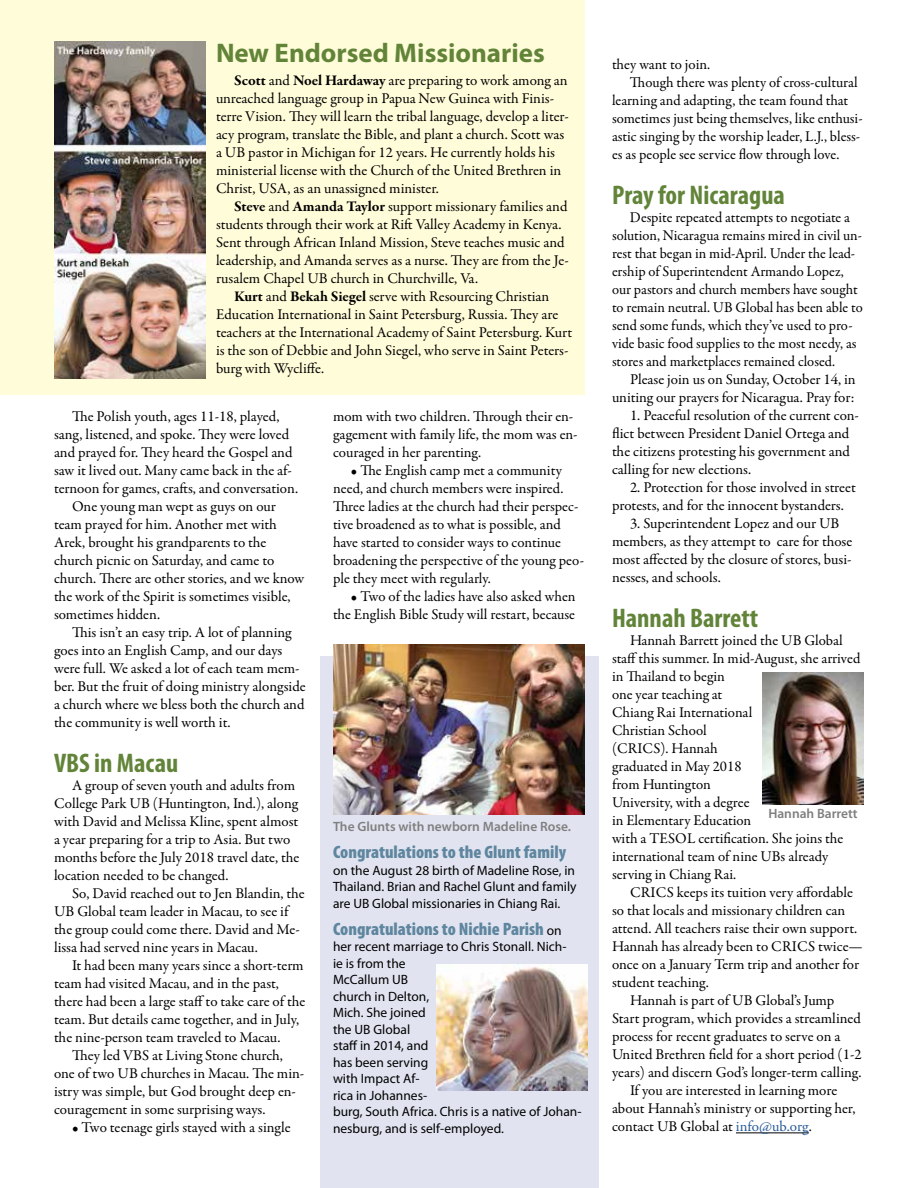
<style>
.page{position:relative;width:918px;height:1188px;background:#fff}
.page>*{position:absolute;margin:0;border:0;box-sizing:border-box;transform-origin:0 0}
.t1{font:700 condensed 27px "Myriad Pro";color:#628439}
.t2{font:700 27px "Myriad Pro";color:#628439}
.t3{font:900 condensed 18px "Myriad Pro";color:#5f869f}
.t4{font:15px/18px "Garamond Premr Pro";letter-spacing:-.005em;color:#000}
.t5{font:13.5px/16.5px "Myriad Pro";color:#000;text-align:justify}
.t6{font:600 13.5px "Myriad Pro";color:#7f7f7f}
.s1{font-weight:700}
.s2{font-weight:400;font-stretch:normal;font-size:13.5px;color:#000}
.s3{color:#275996}
</style>
<div class="page">
<div style="left:320px;top:657px;width:278px;height:531px;background:#e1e4f0"></div>
<hr style="left:736px;top:1132px;width:73px;height:1px;background:#000">
<img style="left:762px;top:673px;width:102px;height:131px">
<div style="left:0;top:0;width:585px;height:394px;background:#fffcd9"></div>
<img style="left:55px;top:42px;width:151px;height:336px">
<img style="left:333px;top:644px;width:252px;height:171px">
<img style="left:436px;top:964px;width:152px;height:126px">
<h1 class="t2" style="left:216px;top:36px;width:330px">New Endorsed Missionaries</h1>
<p class="t4" style="left:216px;top:71px;width:354px;text-indent:18px"><span class="s1">Scott</span> and <span class="s1">Noel Hardaway</span> are preparing to work among an unreached language group in Papua New Guinea with Finis&shy;terre Vision. They will learn the tribal language, develop a liter&shy;acy program, translate the Bible, and plant a church. Scott was a UB pastor in Michigan for 12 years. He currently holds his ministerial license with the Church of the United Brethren in Christ, USA, as an unassigned minister.</p>
<p class="t4" style="left:216px;top:197px;width:354px;text-indent:18px"><span class="s1">Steve</span> and <span class="s1">Amanda Taylor</span> support missionary families and students through their work at Rift Valley Academy in Kenya.<br>Sent through African Inland Mission, Steve teaches music and leadership, and Amanda serves as a nurse. They are from the Je&shy;rusalem Chapel UB church in Churchville, Va.</p>
<p class="t4" style="left:216px;top:287px;width:358px;text-indent:18px"><span class="s1">Kurt</span> and <span class="s1">Bekah Siegel</span> serve with Resourcing Christian Education International in Saint Petersburg, Russia. They are teachers at the International Academy of Saint Petersburg. Kurt is the son of Debbie and John Siegel, who serve in Saint Peters&shy;burg with Wycliffe.</p>
<p class="t4" style="left:72px;top:407px;width:209px">The Polish youth, ages 11-18, played,</p>
<p class="t4" style="left:54px;top:425px;width:237px">sang, listened, and spoke. They were loved</p>
<p class="t4" style="left:54px;top:443px;width:240px">and prayed for. They heard the Gospel and</p>
<p class="t4" style="left:54px;top:461px;width:240px">saw it lived out. Many came back in the af-</p>
<p class="t4" style="left:54px;top:479px;width:246px">ternoon for games, crafts, and conversation.</p>
<p class="t4" style="left:72px;top:497px;width:205px">One young man wept as guys on our</p>
<p class="t4" style="left:54px;top:515px;width:224px">team prayed for him. Another met with</p>
<p class="t4" style="left:54px;top:533px;width:214px">Arek, brought his grandparents to the</p>
<p class="t4" style="left:54px;top:551px;width:222px">church picnic on Saturday, and came to</p>
<p class="t4" style="left:54px;top:569px;width:252px">church. There are other stories, and we know</p>
<p class="t4" style="left:54px;top:587px;width:238px">the work of the Spirit is sometimes visible,</p>
<p class="t4" style="left:54px;top:605px;width:108px">sometimes hidden.</p>
<p class="t4" style="left:72px;top:623px;width:221px">This isn’t an easy trip. A lot of planning</p>
<p class="t4" style="left:54px;top:641px;width:230px">goes into an English Camp, and our days</p>
<p class="t4" style="left:54px;top:659px;width:247px">were full. We asked a lot of each team mem-</p>
<p class="t4" style="left:54px;top:677px;width:253px">ber. But the fruit of doing ministry alongside</p>
<p class="t4" style="left:54px;top:695px;width:252px">a church where we bless both the church and</p>
<p class="t4" style="left:54px;top:713px;width:178px">the community is well worth it.</p>
<h1 class="t1" style="left:54px;top:746px;width:126px">VBS in Macau</h1>
<p class="t4" style="left:54px;top:776px;width:247px;text-indent:18px">A group of seven youth and adults from College Park UB (Huntington, Ind.), along with David and Melissa Kline, spent almost a year preparing for a trip to Asia. But two months before the July 2018 travel date, the location needed to be changed.</p>
<p class="t4" style="left:54px;top:884px;width:252px;text-indent:18px">So, David reached out to Jen Blandin, the UB Global team leader in Macau, to see if the group could come there. David and Me&shy;lissa had served nine years in Macau.</p>
<p class="t4" style="left:54px;top:956px;width:253px;text-indent:18px">It had been many years since a short-term team had visited Macau, and in the past, there had been a large staff to take care of the team. But details came together, and in July, the nine-person team traveled to Macau.</p>
<p class="t4" style="left:54px;top:1046px;width:252px;text-indent:18px">They led VBS at Living Stone church, one of two UB churches in Macau. The min&shy;istry was simple, but God brought deep en&shy;couragement in some surprising ways.</p>
<p class="t4" style="left:72px;top:1118px;width:220px">• Two teenage girls stayed with a single</p>
<p class="t4" style="left:333px;top:407px;width:246px">mom with two children. Through their en&shy;gagement with family life, the mom was en&shy;couraged in her parenting.</p>
<p class="t4" style="left:333px;top:461px;width:253px;text-indent:18px">• The English camp met a community need, and church members were inspired.<br>Three ladies at the church had their perspec&shy;tive broadened as to what is possible, and have started to consider ways to continue broadening the perspective of the young peo&shy;ple they meet with regularly.</p>
<p class="t4" style="left:333px;top:587px;width:244px;text-align:right">• Two of the ladies have also asked when the English Bible Study will restart, because</p>
<p class="t6" style="left:333px;top:818px;width:240px">The Glunts with newborn Madeline Rose.</p>
<p class="t3" style="left:333px;top:841px;width:235px">Congratulations to the Glunt family</p>
<p class="t5" style="left:333px;top:862px;width:245px">on the August 28 birth of Madeline Rose, in Thailand. Brian and Rachel Glunt and family are UB Global missionaries in Chiang Rai.</p>
<p class="t3" style="left:333px;top:917px;width:230px">Congratulations to Nichie Parish <span class="s2">on</span></p>
<p class="t5" style="left:333px;top:938px;width:250px;text-align:left">her recent marriage to Chris Stonall. Nich-<br>ie is from the<br>McCallum UB<br>church in Delton,<br>Mich. She joined<br>the UB Global<br>staff in 2014, and<br>has been serving<br>with Impact Af-<br>rica in Johannes-<br>burg, South Africa. Chris is a native of Johan&shy;nesburg, and is self-employed.</p>
<p class="t4" style="left:612px;top:56px;width:100px">they want to join.</p>
<p class="t4" style="left:630px;top:74px;width:229px">Though there was plenty of cross-cultural</p>
<p class="t4" style="left:612px;top:92px;width:238px">learning and adapting, the team found that</p>
<p class="t4" style="left:612px;top:110px;width:252px">sometimes just being themselves, like enthusi-</p>
<p class="t4" style="left:612px;top:128px;width:250px">astic singing by the worship leader, L.J., bless-</p>
<p class="t4" style="left:612px;top:146px;width:229px">es as people see service flow through love.</p>
<h1 class="t1" style="left:612px;top:179px;width:174px">Pray for Nicaragua</h1>
<p class="t4" style="left:612px;top:209px;width:252px;text-indent:18px">Despite repeated attempts to negotiate a solution, Nicaragua remains mired in civil un&shy;rest that began in mid-April. Under the lead&shy;ership of Superintendent Armando Lopez, our pastors and church members have sought to remain neutral. UB Global has been able to send some funds, which they’ve used to pro&shy;vide basic food supplies to the most needy, as stores and marketplaces remained closed.</p>
<p class="t4" style="left:612px;top:371px;width:245px;text-align:right">Please join us on Sunday, October 14, in uniting our prayers for Nicaragua. Pray for:</p>
<p class="t4" style="left:612px;top:407px;width:248px;text-indent:18px">1. Peaceful resolution of the current con&shy;flict between President Daniel Ortega and the citizens protesting his government and calling for new elections.</p>
<p class="t4" style="left:612px;top:479px;width:246px;text-indent:18px">2. Protection for those involved in street protests, and for the innocent bystanders.</p>
<p class="t4" style="left:612px;top:515px;width:242px;text-indent:18px">3. Superintendent Lopez and our UB members, as they attempt to care for those most affected by the closure of stores, busi&shy;nesses, and schools.</p>
<h1 class="t1" style="left:612px;top:602px;width:148px">Hannah Barrett</h1>
<p class="t4" style="left:612px;top:632px;width:250px;text-indent:18px">Hannah Barrett joined the UB Global staff this summer. In mid-August, she arrived in Thailand to begin<br>one year teaching at<br>Chiang Rai International<br>Christian School<br>(CRICS). Hannah<br>graduated in May 2018<br>from Huntington<br>University, with a degree<br>in Elementary Education<br>with a TESOL certification. She joins the international team of nine UBs already serving in Chiang Rai.</p>
<p class="t4" style="left:630px;top:884px;width:225px">CRICS keeps its tuition very affordable</p>
<p class="t4" style="left:612px;top:902px;width:235px">so that locals and missionary children can</p>
<p class="t4" style="left:612px;top:920px;width:247px">attend. All teachers raise their own support.</p>
<p class="t4" style="left:612px;top:938px;width:252px">Hannah has already been to CRICS twice—</p>
<p class="t4" style="left:612px;top:956px;width:249px">once on a January Term trip and another for</p>
<p class="t4" style="left:612px;top:974px;width:99px">student teaching.</p>
<p class="t4" style="left:630px;top:992px;width:206px">Hannah is part of UB Global’s Jump</p>
<p class="t4" style="left:612px;top:1010px;width:251px">Start program, which provides a streamlined</p>
<p class="t4" style="left:612px;top:1028px;width:230px">process for recent graduates to serve on a</p>
<p class="t4" style="left:612px;top:1046px;width:251px">United Brethren field for a short period (1-2</p>
<p class="t4" style="left:612px;top:1064px;width:251px">years) and discern God’s longer-term calling.</p>
<p class="t4" style="left:630px;top:1082px;width:209px">If you are interested in learning more</p>
<p class="t4" style="left:612px;top:1100px;width:245px">about Hannah’s ministry or supporting her,</p>
<p class="t4" style="left:612px;top:1118px;width:201px">contact UB Global at <span class="s3">info@ub.org</span>.</p>
<p class="t6" style="left:768px;top:805px;width:91px">Hannah Barrett</p>
</div>
